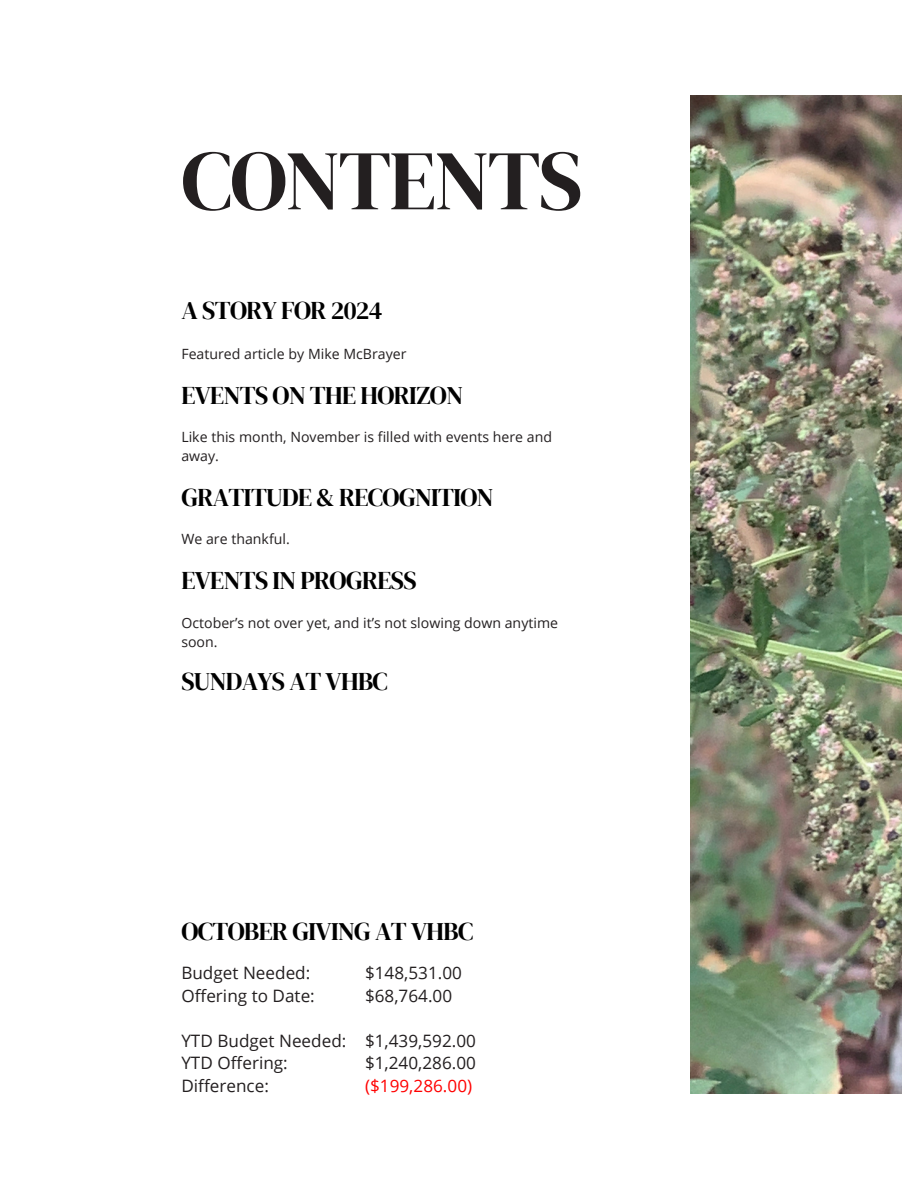
<style>
.page{position:relative;width:918px;height:1188px;background:#fff}
.page>*{position:absolute;margin:0;border:0;box-sizing:border-box;transform-origin:0 0}
.t1{font:84.6px "DM Serif Display";letter-spacing:-.025em;color:#231f20}
.t2{font:25.35px "DM Serif Display";letter-spacing:-.025em;color:#000}
.t3{font:17.1px "Open Sans";color:#231f20}
.t4{font:17.1px "Open Sans";color:#f00}
.t5{font:14.1px/19px "Open Sans";color:#231f20}
</style>
<div class="page">
<img style="left:690px;top:96px;width:212px;height:998px">
<p class="t1" style="left:181px;top:122px;width:403px">CONTENTS</p>
<p class="t2" style="left:181px;top:293px;width:203px">A STORY FOR 2024</p>
<p class="t5" style="left:181px;top:344px;width:227px">Featured article by Mike McBrayer</p>
<p class="t2" style="left:181px;top:378px;width:283px">EVENTS ON THE HORIZON</p>
<p class="t5" style="left:181px;top:427px;width:372px">Like this month, November is filled with events here and away.</p>
<p class="t2" style="left:181px;top:480px;width:314px">GRATITUDE &amp; RECOGNITION</p>
<p class="t5" style="left:181px;top:529px;width:110px">We are thankful.</p>
<p class="t2" style="left:181px;top:563px;width:237px">EVENTS IN PROGRESS</p>
<p class="t5" style="left:181px;top:613px;width:378px">October’s not over yet, and it’s not slowing down anytime soon.</p>
<p class="t2" style="left:181px;top:664px;width:208px">SUNDAYS AT VHBC</p>
<p class="t2" style="left:181px;top:914px;width:294px">OCTOBER GIVING AT VHBC</p>
<p class="t3" style="left:181px;top:961px;width:131px">Budget Needed:</p>
<p class="t3" style="left:181px;top:984px;width:135px">Offering to Date:</p>
<p class="t3" style="left:181px;top:1029px;width:167px">YTD Budget Needed:</p>
<p class="t3" style="left:181px;top:1051px;width:108px">YTD Offering:</p>
<p class="t3" style="left:181px;top:1074px;width:89px">Difference:</p>
<p class="t3" style="left:365px;top:961px;width:98px">$148,531.00</p>
<p class="t3" style="left:365px;top:984px;width:89px">$68,764.00</p>
<p class="t3" style="left:365px;top:1029px;width:113px">$1,439,592.00</p>
<p class="t3" style="left:365px;top:1051px;width:113px">$1,240,286.00</p>
<p class="t4" style="left:365px;top:1074px;width:109px">($199,286.00)</p>
</div>
